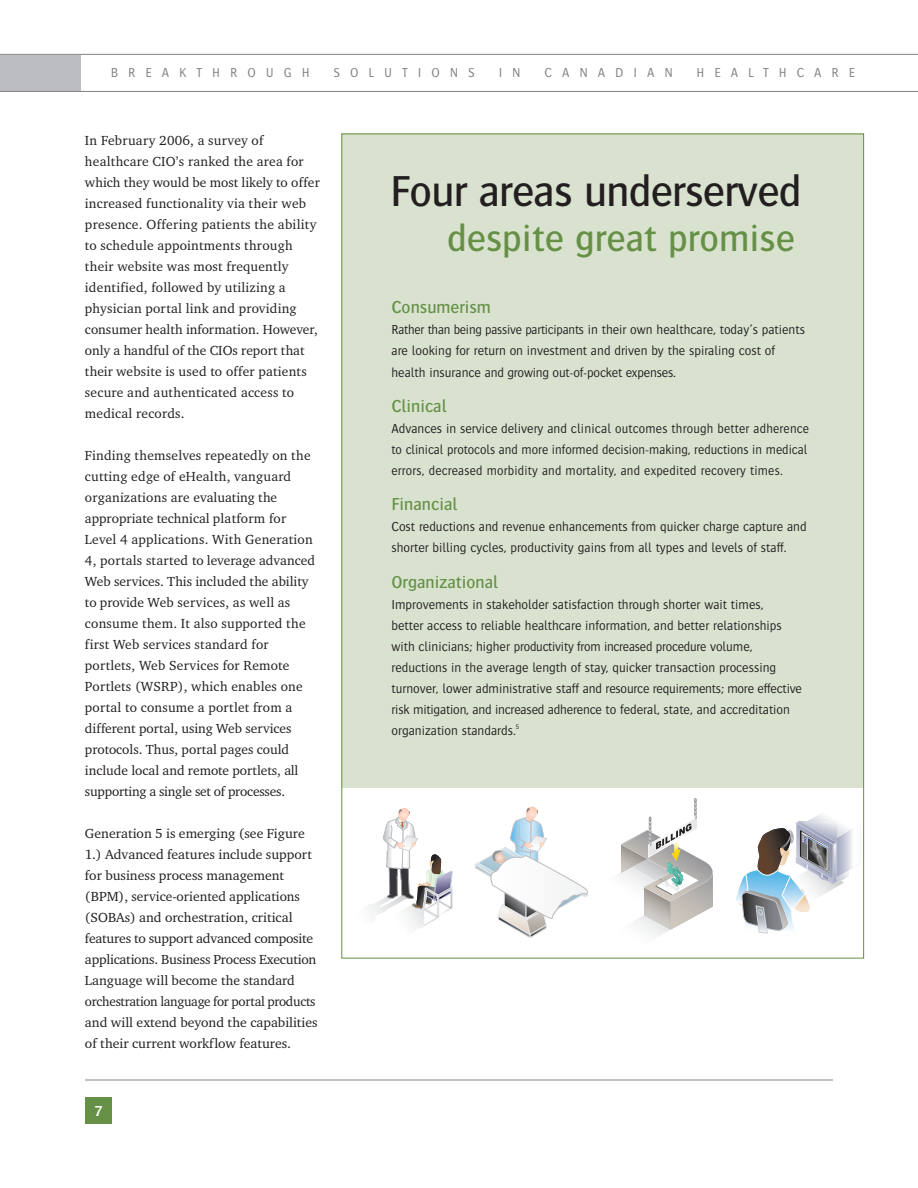
<style>
.page{position:relative;width:918px;height:1188px;background:#fff}
.page>*{position:absolute;margin:0;border:0;box-sizing:border-box;transform-origin:0 0}
.t1{font:500 45px "Bosis For Agfa";letter-spacing:-.015em;color:#231f20}
.t2{font:500 39px "Bosis For Agfa";color:#669046}
.t3{font:500 18px "Bosis For Agfa";color:#669046}
.t4{font:600 15px "Bosis For Agfa";color:#fff}
.t5{font:13.5px/21px "Charter ITC For Agfa";color:#231f20}
.t6{font:300 13.5px/21px "Bosis For Agfa";color:#231f20}
.t7{font:300 13.5px "Bosis For Agfa";letter-spacing:.74em;color:#808285}
</style>
<div class="page">
<div style="left:341px;top:134px;width:523px;height:820px;background:#d8e2cf"></div>
<svg style="left:0;top:54px;width:918px;height:38px"></svg>
<div style="left:85px;top:1097px;width:27px;height:27px;background:#669046"></div>
<hr style="left:85px;top:1080px;width:748px;height:1px;background:#808285">
<div style="left:459px;top:788px;width:139px;height:168px;background:#fff"></div>
<svg style="left:475px;top:806px;width:113px;height:132px"></svg>
<div style="left:598px;top:788px;width:133px;height:168px;background:#fff"></div>
<svg style="left:621px;top:798px;width:92px;height:132px"></svg>
<div style="left:731px;top:788px;width:133px;height:168px;background:#fff"></div>
<svg style="left:736px;top:814px;width:124px;height:120px"></svg>
<img style="left:808px;top:838px;width:19px;height:32px">
<div style="left:330px;top:788px;width:133px;height:168px;background:#fff"></div>
<img style="left:382px;top:899px;width:56px;height:32px">
<svg style="left:383px;top:808px;width:69px;height:110px"></svg>
<p class="t7" style="left:111px;top:65px;width:200px">BREAKTHROUGH</p>
<p class="t7" style="left:333px;top:65px;width:143px">SOLUTIONS</p>
<p class="t7" style="left:499px;top:65px;width:24px">I N</p>
<p class="t7" style="left:545px;top:65px;width:130px">CANADIAN</p>
<p class="t7" style="left:697px;top:65px;width:160px">HEALTHCARE</p>
<p class="t5" style="left:85px;top:130px;width:236px">In February 2006, a survey of healthcare CIO’s ranked the area for which they would be most likely to offer increased functionality via their web presence. Offering patients the ability to schedule appointments through their website was most frequently identified, followed by utilizing a physician portal link and providing consumer health information. However, only a handful of the CIOs report that their website is used to offer patients secure and authenticated access to medical records.</p>
<p class="t5" style="left:85px;top:445px;width:232px">Finding themselves repeatedly on the cutting edge of eHealth, vanguard organizations are evaluating the appropriate technical platform for Level 4 applications. With Generation 4, portals started to leverage advanced Web services. This included the ability to provide Web services, as well as consume them. It also supported the first Web services standard for portlets, Web Services for Remote Portlets (WSRP), which enables one portal to consume a portlet from a different portal, using Web services protocols. Thus, portal pages could include local and remote portlets, all supporting a single set of processes.</p>
<p class="t5" style="left:85px;top:823px;width:234px">Generation 5 is emerging (see Figure 1.) Advanced features include support for business process management (BPM), service-oriented applications (SOBAs) and orchestration, critical features to support advanced composite applications. Business Process Execution Language will become the standard orchestration language for portal products and will extend beyond the capabilities of their current workflow features.</p>
<p class="t4" style="left:94px;top:1102px;width:10px">7</p>
<h1 class="t1" style="left:390px;top:174px;width:413px">Four areas underserved</h1>
<h2 class="t2" style="left:447px;top:223px;width:349px">despite great promise</h2>
<h3 class="t3" style="left:392px;top:301px;width:101px">Consumerism</h3>
<p class="t6" style="left:392px;top:319px;width:415px">Rather than being passive participants in their own healthcare, today’s patients are looking for return on investment and driven by the spiraling cost of health insurance and growing out-of-pocket expenses.</p>
<h3 class="t3" style="left:392px;top:399px;width:57px">Clinical</h3>
<p class="t6" style="left:391px;top:418px;width:419px">Advances in service delivery and clinical outcomes through better adherence to clinical protocols and more informed decision-making, reductions in medical errors, decreased morbidity and mortality, and expedited recovery times.</p>
<h3 class="t3" style="left:392px;top:498px;width:67px">Financial</h3>
<p class="t6" style="left:392px;top:516px;width:417px">Cost reductions and revenue enhancements from quicker charge capture and shorter billing cycles, productivity gains from all types and levels of staff.</p>
<h3 class="t3" style="left:392px;top:575px;width:108px">Organizational</h3>
<p class="t6" style="left:391px;top:594px;width:412px">Improvements in stakeholder satisfaction through shorter wait times,<br>better access to reliable healthcare information, and better relationships with clinicians; higher productivity from increased procedure volume, reductions in the average length of stay, quicker transaction processing turnover, lower administrative staff and resource requirements; more effective risk mitigation, and increased adherence to federal, state, and accreditation organization standards.<sup>5</sup></p>
</div>
